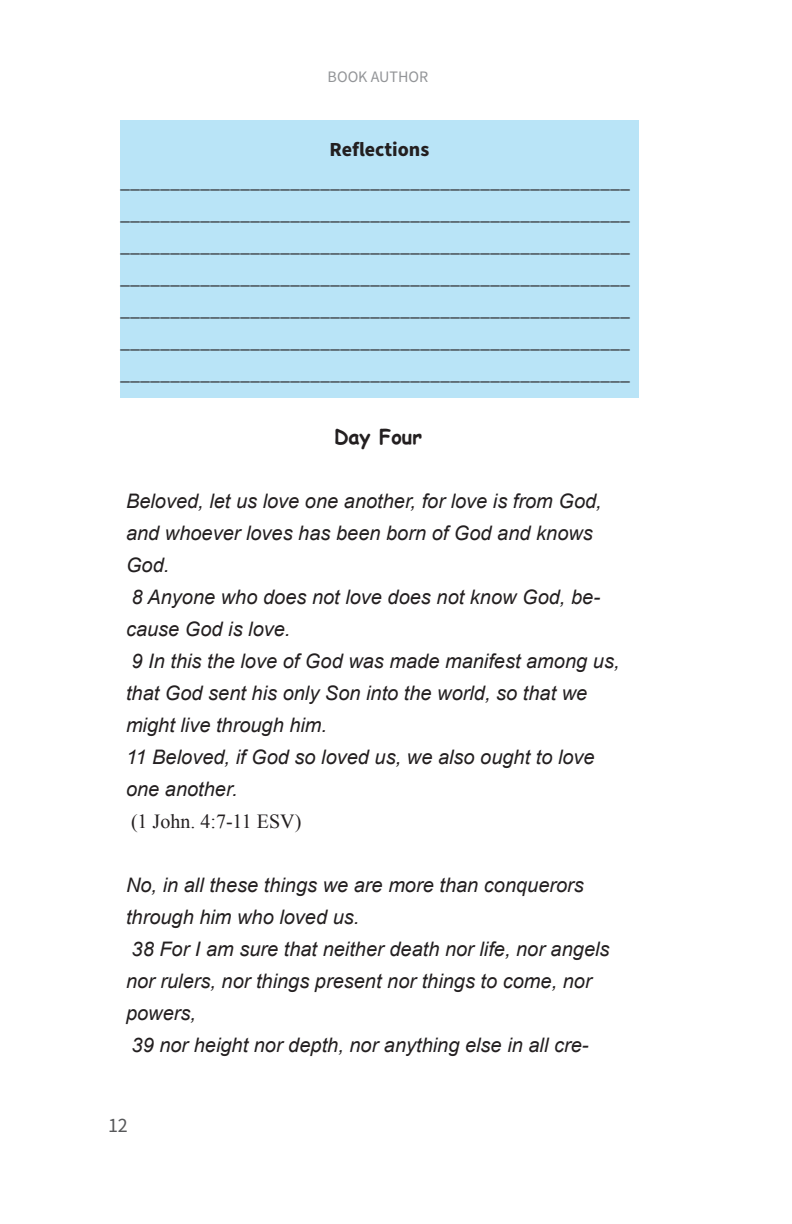
<style>
.page{position:relative;width:792px;height:1224px;background:#fff}
.page>*{position:absolute;margin:0;border:0;box-sizing:border-box;transform-origin:0 0}
.Headings_Defaults{font:italic 20px/32px "Arial";color:#231f20}
.t1{font:20px/32px "Source Sans Pro";color:#231f20;text-align:justify}
.t2{font:700 20px "Source Sans Pro";color:#231f20}
.Headings_Defaults-2{font:700 20px "Comic Sans MS";color:#231f20}
.t3{font:20px "Source Sans Pro";color:#57585a}
.t4{font:16px "Source Sans Pro";color:#939598}
.s1{font-family:"Times New Roman";font-style:normal}
</style>
<div class="page">
<div style="left:120px;top:120px;width:519px;height:278px;background:#b9e4f7"></div>
<p class="t4" style="left:328px;top:66px;width:102px">BOOK AUTHOR</p>
<p class="t2" style="left:330px;top:136px;width:101px">Reflections</p>
<p class="t1" style="left:120px;top:166px;width:511px">___________________________________________________ ___________________________________________________ ___________________________________________________ ___________________________________________________ ___________________________________________________ ___________________________________________________ ___________________________________________________</p>
<p class="Headings_Defaults-2" style="left:334px;top:422px;width:89px">Day Four</p>
<p class="Headings_Defaults" style="left:126px;top:485px;width:495px">Beloved, let us love one another, for love is from God, and whoever loves has been born of God and knows God.<br>8 Anyone who does not love does not know God, be&shy;cause God is love.<br>9 In this the love of God was made manifest among us, that God sent his only Son into the world, so that we might live through him.<br>11 Beloved, if God so loved us, we also ought to love one another.<br><span class="s1">(1 John. 4:7-11 ESV)</span></p>
<p class="Headings_Defaults" style="left:126px;top:869px;width:485px">No, in all these things we are more than conquerors through him who loved us.<br>38 For I am sure that neither death nor life, nor angels nor rulers, nor things present nor things to come, nor powers,<br>39 nor height nor depth, nor anything else in all cre-</p>
<p class="t3" style="left:108px;top:1112px;width:21px">12</p>
</div>
